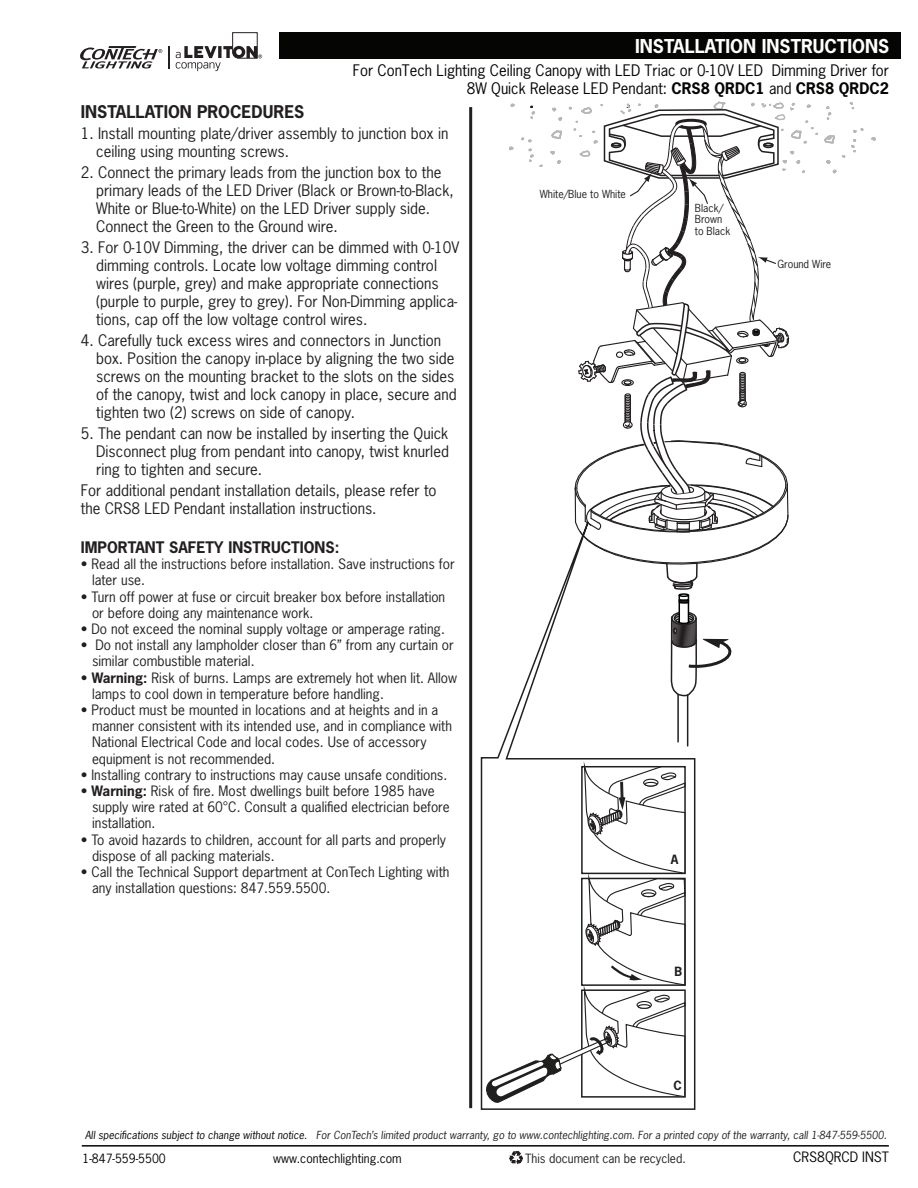
<style>
.page{position:relative;width:918px;height:1188px;background:#fff}
.page>*{position:absolute;margin:0;border:0;box-sizing:border-box;transform-origin:0 0}
.t1{font:700 18px "News Gothic Std";color:#fff}
.t2{font:700 16.5px "News Gothic Std";color:#231f20}
.t3{font:15px/18px "News Gothic Std";color:#231f20}
.t4{font:15px/18px "News Gothic Std";color:#040503;text-align:right}
.t5{font:700 15px "News Gothic Std";color:#231f20}
.t6{font:13.5px/16.2px "News Gothic Std";color:#231f20}
.t7{font:13.5px "News Gothic Std";color:#050504}
.t8{font:12px "News Gothic Std";color:#050504}
.t9{font:12px "News Gothic Std";color:#231f20}
.t10{font:700 12px "News Gothic Std";color:#1d201c}
.t11{font:italic 10.5px "News Gothic Std";color:#231f20}
.t12{font:10.5px/11.6px "News Gothic Std";color:#231f20}
.s1{font-weight:700}
.s2{color:#050504}
</style>
<div class="page">
<hr style="left:469px;top:107px;width:3px;height:1001px;background:#231f20">
<hr style="left:82px;top:1145px;width:807px;height:2px;background:#050504">
<svg style="left:849px;top:102px;width:5px;height:7px"></svg>
<svg style="left:842px;top:128px;width:22px;height:30px"></svg>
<svg style="left:871px;top:137px;width:5px;height:4px"></svg>
<svg style="left:479px;top:101px;width:357px;height:1064px"></svg>
<div style="left:279px;top:32px;width:622px;height:27px;background:#050504"></div>
<hr style="left:168px;top:46px;width:2px;height:22px;background:#231f20">
<svg style="left:80px;top:46px;width:82px;height:23px"></svg>
<svg style="left:176px;top:32px;width:86px;height:39px"></svg>
<h1 class="t1" style="left:635px;top:34px;width:256px">INSTALLATION INSTRUCTIONS</h1>
<p class="t4" style="left:353px;top:61px;width:538px">For ConTech Lighting Ceiling Canopy with LED Triac or 0-10V LED Dimming Driver for<br>8W Quick Release LED Pendant: <span class="s1">CRS8 QRDC1</span> and <span class="s1">CRS8 QRDC2</span></p>
<p class="t2" style="left:81px;top:101px;width:225px">INSTALLATION PROCEDURES</p>
<p class="t3" style="left:96px;top:124px;width:354px;text-indent:-15px">1. Install mounting plate/driver assembly to junction box in ceiling using mounting screws.</p>
<p class="t3" style="left:96px;top:163px;width:359px;text-indent:-15px">2. Connect the primary leads from the junction box to the primary leads of the LED Driver (Black or Brown-to-Black, White or Blue-to-White) on the LED Driver supply side.<br>Connect the Green to the Ground wire.</p>
<p class="t3" style="left:96px;top:238px;width:365px;text-indent:-15px">3. For 0-10V Dimming, the driver can be dimmed with 0-10V dimming controls. Locate low voltage dimming control wires (purple, grey) and make appropriate connections (purple to purple, grey to grey). For Non-Dimming applica&shy;tions, cap off the low voltage control wires.</p>
<p class="t3" style="left:96px;top:331px;width:362px;text-indent:-15px">4. Carefully tuck excess wires and connectors in Junction box. Position the canopy in-place by aligning the two side screws on the mounting bracket to the slots on the sides of the canopy, twist and lock canopy in place, secure and tighten two (2) screws on side of canopy.</p>
<p class="t3" style="left:96px;top:424px;width:354px;text-align:justify;text-indent:-15px">5. The pendant can now be installed by inserting the Quick Disconnect plug from pendant into canopy, twist knurled ring to tighten and secure.</p>
<p class="t3" style="left:81px;top:481px;width:357px">For additional pendant installation details, please refer to the CRS8 LED Pendant installation instructions.</p>
<p class="t5" style="left:81px;top:537px;width:260px">IMPORTANT SAFETY INSTRUCTIONS:</p>
<p class="t6" style="left:92px;top:556px;width:364px;text-indent:-11px">• Read all the instructions before installation. Save instructions for later use.</p>
<p class="t6" style="left:92px;top:588px;width:355px;text-indent:-11px">• Turn off power at fuse or circuit breaker box before installation or before doing any maintenance work.</p>
<p class="t6" style="left:81px;top:621px;width:366px">• Do not exceed the nominal supply voltage or amperage rating.</p>
<p class="t6" style="left:92px;top:637px;width:363px;text-indent:-11px">• Do not install any lampholder closer than 6” from any curtain or similar combustible material.</p>
<p class="t6" style="left:92px;top:669px;width:366px;text-indent:-11px">• <span class="s1">Warning:</span> Risk of burns. Lamps are extremely hot when lit. Allow lamps to cool down in temperature before handling.</p>
<p class="t6" style="left:92px;top:702px;width:361px;text-indent:-11px">• Product must be mounted in locations and at heights and in a manner consistent with its intended use, and in compliance with National Electrical Code and local codes. Use of accessory equipment is not recommended.</p>
<p class="t6" style="left:81px;top:766px;width:368px">• Installing contrary to instructions may cause unsafe conditions.</p>
<p class="t6" style="left:92px;top:783px;width:359px;text-indent:-11px">• <span class="s1">Warning:</span> Risk of fire. Most dwellings built before 1985 have supply wire rated at 60°C. Consult a qualified electrician before installation.</p>
<p class="t6" style="left:92px;top:831px;width:356px;text-indent:-11px">• To avoid hazards to children, account for all parts and properly dispose of all packing materials.</p>
<p class="t6" style="left:92px;top:864px;width:359px;text-indent:-11px">• Call the Technical Support department at ConTech Lighting with any installation questions: 847.559.5500.</p>
<p class="t12" style="left:540px;top:188px;width:88px">White/Blue to White</p>
<p class="t12" style="left:695px;top:202px;width:37px">Black/<br>Brown to Black</p>
<p class="t12" style="left:778px;top:258px;width:55px">Ground Wire</p>
<p class="t10" style="left:671px;top:852px;width:9px">A</p>
<p class="t10" style="left:675px;top:964px;width:9px">B</p>
<p class="t10" style="left:673px;top:1078px;width:10px">C</p>
<p class="t11" style="left:85px;top:1128px;width:803px"><span class="s2">All specifications subject to change without notice.</span> For ConTech’s limited product warranty, go to www.contechlighting.com. For a printed copy of the warranty, call 1-847-559-5500.</p>
<p class="t8" style="left:82px;top:1151px;width:85px">1-847-559-5500</p>
<p class="t8" style="left:273px;top:1151px;width:130px">www.contechlighting.com</p>
<p class="t9" style="left:525px;top:1151px;width:162px">This document can be recycled.</p>
<p class="t7" style="left:793px;top:1148px;width:97px">CRS8QRCD INST</p>
</div>
